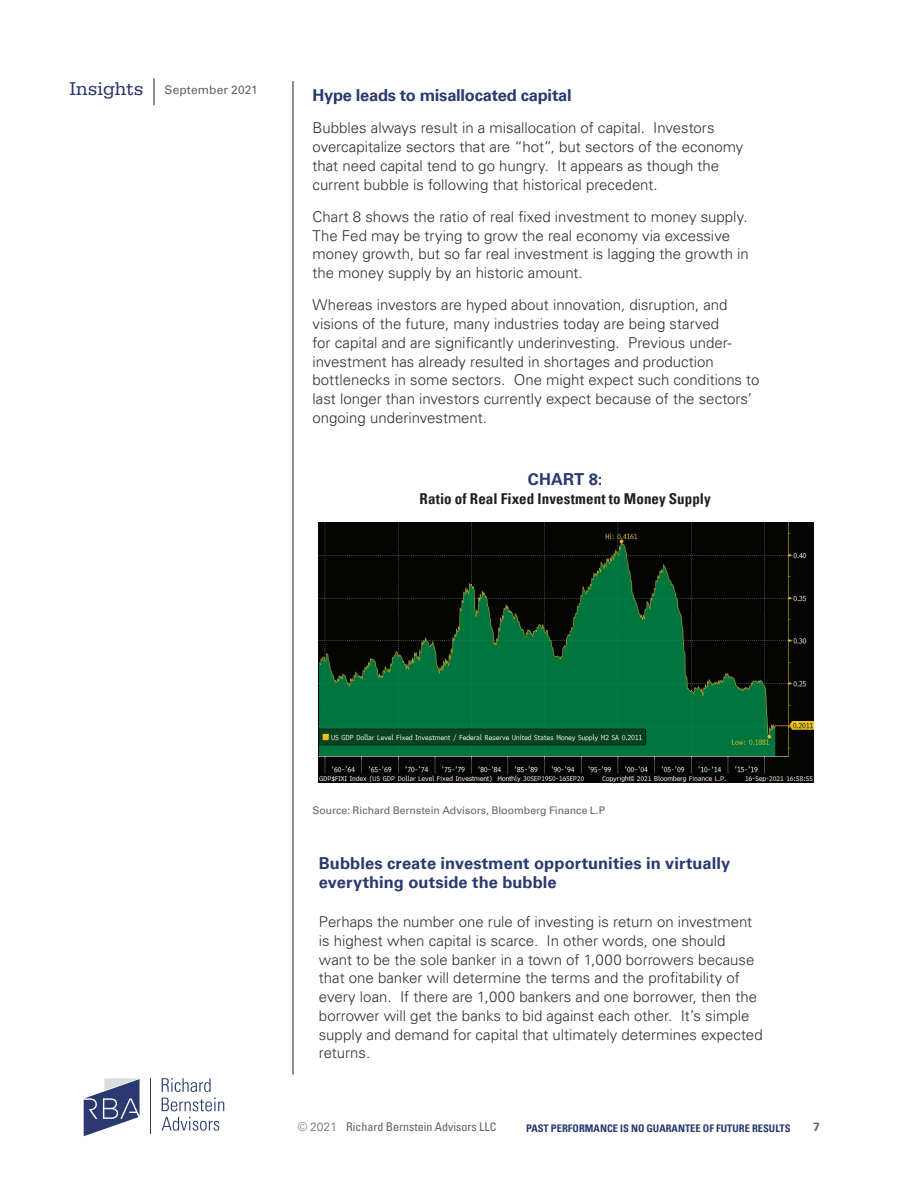
<style>
.page{position:relative;width:918px;height:1188px;background:#fff}
.page>*{position:absolute;margin:0;border:0;box-sizing:border-box;transform-origin:0 0}
.t1{font:19.5px "Serifa Std";color:#2a3a70}
.t2{font:700 16.5px/19.5px "Univers LT Pro 65";color:#2a3a70}
.t3{font:300 15px/18.8px "Univers LT Pro 45";color:#312f30}
.t4{font:700 condensed 15px "Univers LT Pro";letter-spacing:.005em;color:#231f20}
.t5{font:condensed 12px "Univers LT Pro";color:#636366}
.t6{font:12px "Univers LT Pro 55 Roman";letter-spacing:.01em;color:#636366}
.t7{font:700 12px "Univers LT Pro 65";color:#636366}
.t8{font:10.5px "Univers LT Pro 55 Roman";color:#636366}
.t9{font:700 condensed 10.5px "Univers LT Pro";color:#2a3a70}
.s1{font-family:"Univers LT Pro 45";font-weight:300;font-stretch:normal}
</style>
<div class="page">
<hr style="left:293px;top:81px;width:1px;height:994px;background:#231f20">
<svg style="left:154px;top:78px;width:1px;height:27px"></svg>
<svg style="left:84px;top:1078px;width:56px;height:58px"></svg>
<hr style="left:151px;top:1078px;width:1px;height:55px;background:#2a3a70">
<svg style="left:162px;top:1117px;width:57px;height:14px"></svg>
<svg style="left:162px;top:1078px;width:49px;height:14px"></svg>
<svg style="left:162px;top:1098px;width:62px;height:13px"></svg>
<img style="left:319px;top:522px;width:495px;height:261px">
<h1 class="t1" style="left:70px;top:78px;width:76px">Insights</h1>
<p class="t6" style="left:165px;top:82px;width:95px">September 2021</p>
<p class="t2" style="left:312px;top:85px;width:261px">Hype leads to misallocated capital</p>
<p class="t3" style="left:312px;top:118px;width:432px">Bubbles always result in a misallocation of capital. Investors overcapitalize sectors that are “hot”, but sectors of the economy that need capital tend to go hungry. It appears as though the current bubble is following that historical precedent.</p>
<p class="t3" style="left:312px;top:207px;width:438px">Chart 8 shows the ratio of real fixed investment to money supply.<br>The Fed may be trying to grow the real economy via excessive money growth, but so far real investment is lagging the growth in the money supply by an historic amount.</p>
<p class="t3" style="left:312px;top:295px;width:448px">Whereas investors are hyped about innovation, disruption, and visions of the future, many industries today are being starved<br>for capital and are significantly underinvesting. Previous under&shy;investment has already resulted in shortages and production bottlenecks in some sectors. One might expect such conditions to last longer than investors currently expect because of the sectors’ ongoing underinvestment.</p>
<p class="t2" style="left:528px;top:469px;width:76px">CHART 8:</p>
<p class="t4" style="left:420px;top:490px;width:293px">Ratio of Real Fixed Investment to Money Supply</p>
<p class="t8" style="left:312px;top:803px;width:294px">Source: Richard Bernstein Advisors, Bloomberg Finance L.P</p>
<p class="t2" style="left:319px;top:852px;width:413px">Bubbles create investment opportunities in virtually everything outside the bubble</p>
<p class="t3" style="left:319px;top:912px;width:445px">Perhaps the number one rule of investing is return on investment is highest when capital is scarce. In other words, one should<br>want to be the sole banker in a town of 1,000 borrowers because that one banker will determine the terms and the profitability of every loan. If there are 1,000 bankers and one borrower, then the borrower will get the banks to bid against each other. It’s simple supply and demand for capital that ultimately determines expected returns.</p>
<p class="t5" style="left:298px;top:1119px;width:200px"><span class="s1">© 2021</span> Richard Bernstein Advisors LLC</p>
<p class="t9" style="left:526px;top:1122px;width:266px">PAST PERFORMANCE IS NO GUARANTEE OF FUTURE RESULTS</p>
<p class="t7" style="left:813px;top:1118px;width:8px">7</p>
</div>
